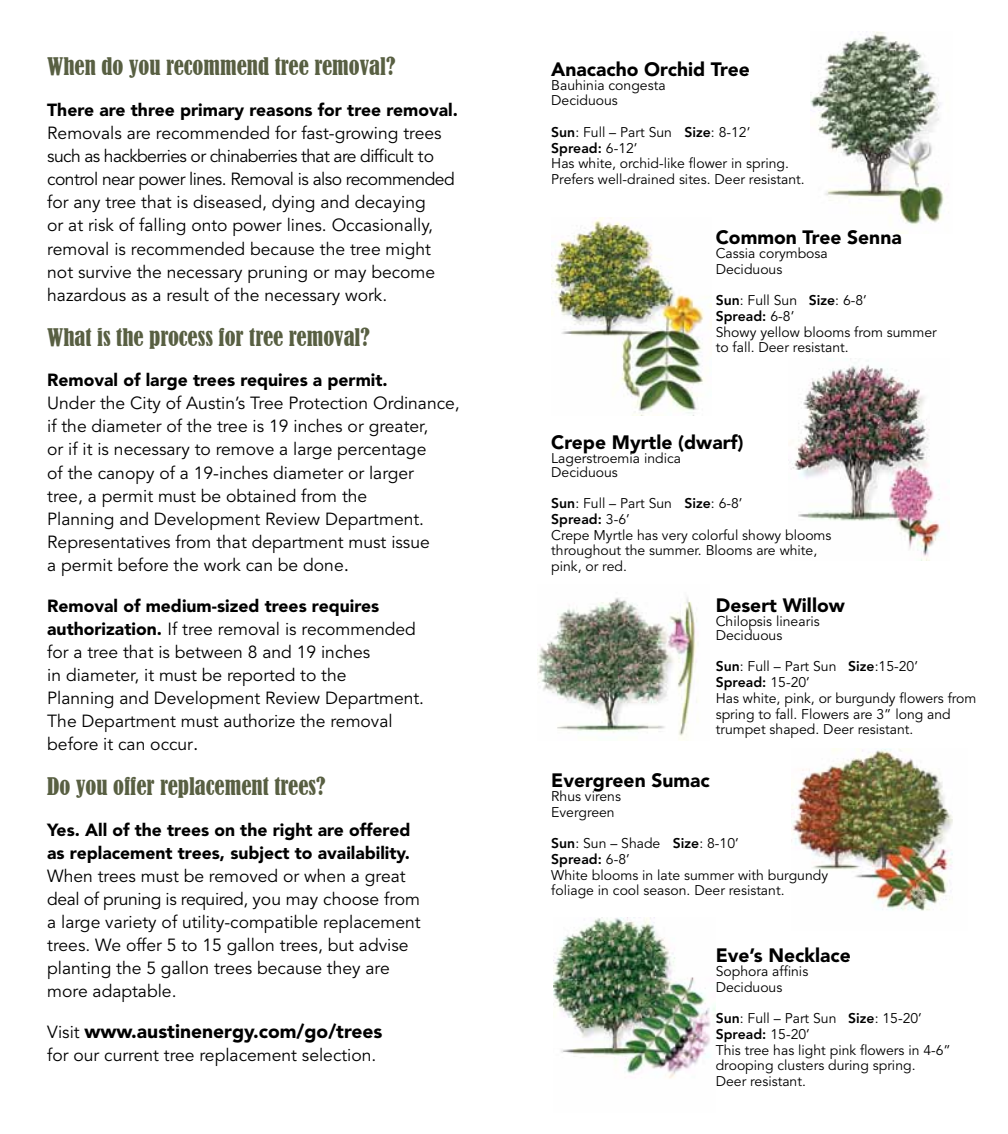
<style>
.page{position:relative;width:1008px;height:1134px;background:#fff}
.page>*{position:absolute;margin:0;border:0;box-sizing:border-box;transform-origin:0 0}
.t1{font:condensed 22.75px "Bernard";color:#585f42}
.t2{font:900 19.25px "Avenir";color:#000}
.t3{font:17.5px/23.1px "Avenir";color:#000}
.t4{font:900 17.5px/23.1px "Avenir";color:#000}
.t5{font:14px/15.8px "Avenir";color:#000}
.s1{font-size:19.25px}
.s2{font-weight:900}
.s3{font-weight:400;font-size:17.5px}
.s4{font-weight:800}
</style>
<div class="page">
<img style="left:810px;top:32px;width:134px;height:201px">
<img style="left:538px;top:597px;width:160px;height:143px">
<img style="left:551px;top:217px;width:161px;height:199px">
<img style="left:791px;top:749px;width:162px;height:162px">
<img style="left:554px;top:917px;width:161px;height:162px">
<img style="left:792px;top:364px;width:149px;height:196px">
<h1 class="t1" style="left:47px;top:53px;width:350px">When do you recommend tree removal?</h1>
<p class="t4" style="left:47px;top:98px;width:412px">There are three primary reasons for tree removal.</p>
<p class="t3" style="left:47px;top:122px;width:409px">Removals are recommended for fast-growing trees such as hackberries or chinaberries that are difficult to control near power lines. Removal is also recommended for any tree that is diseased, dying and decaying<br>or at risk of falling onto power lines. Occasionally, removal is recommended because the tree might not survive the necessary pruning or may become hazardous as a result of the necessary work.</p>
<h1 class="t1" style="left:47px;top:324px;width:324px">What is the process for tree removal?</h1>
<p class="t4" style="left:47px;top:368px;width:342px">Removal of large trees requires a permit.</p>
<p class="t3" style="left:47px;top:392px;width:414px">Under the City of Austin’s Tree Protection Ordinance, if the diameter of the tree is 19 inches or greater,<br>or if it is necessary to remove a large percentage<br>of the canopy of a 19-inches diameter or larger<br>tree, a permit must be obtained from the<br>Planning and Development Review Department.<br>Representatives from that department must issue<br>a permit before the work can be done<span class="s1">.</span></p>
<p class="t3" style="left:47px;top:594px;width:378px"><span class="s2">Removal of medium-sized trees requires authorization.</span> If tree removal is recommended for a tree that is between 8 and 19 inches<br>in diameter, it must be reported to the<br>Planning and Development Review Department.<br>The Department must authorize the removal before it can occur<span class="s1">.</span></p>
<h1 class="t1" style="left:47px;top:773px;width:280px">Do you offer replacement trees?</h1>
<p class="t4" style="left:47px;top:818px;width:365px">Yes. All of the trees on the right are offered as replacement trees, subject to availability.</p>
<p class="t3" style="left:47px;top:865px;width:375px">When trees must be removed or when a great deal of pruning is required, you may choose from a large variety of utility-compatible replacement trees. We offer 5 to 15 gallon trees, but advise planting the 5 gallon trees because they are more adaptable.</p>
<p class="t2" style="left:47px;top:1020px;width:337px"><span class="s3">Visit</span> www.austinenergy.com/go/trees</p>
<p class="t3" style="left:47px;top:1044px;width:331px">for our current tree replacement selection.</p>
<p class="t2" style="left:551px;top:57px;width:200px">Anacacho Orchid Tree</p>
<p class="t5" style="left:551px;top:77px;width:116px">Bauhinia congesta<br>Deciduous</p>
<p class="t5" style="left:551px;top:125px;width:255px"><span class="s4">Sun</span>: Full – Part Sun <span class="s4">Size</span>: 8-12’<br><span class="s4">Spread:</span> 6-12’<br>Has white, orchid-like flower in spring.<br>Prefers well-drained sites. Deer resistant.</p>
<p class="t2" style="left:716px;top:226px;width:188px">Common Tree Senna</p>
<p class="t5" style="left:716px;top:246px;width:114px">Cassia corymbosa<br>Deciduous</p>
<p class="t5" style="left:716px;top:293px;width:223px"><span class="s4">Sun</span>: Full Sun <span class="s4">Size</span>: 6-8’<br><span class="s4">Spread:</span> 6-8’<br>Showy yellow blooms from summer to fall. Deer resistant.</p>
<p class="t2" style="left:551px;top:430px;width:194px">Crepe Myrtle (dwarf)</p>
<p class="t5" style="left:551px;top:451px;width:131px;line-height:14px">Lagerstroemia indica<br>Deciduous</p>
<p class="t5" style="left:551px;top:496px;width:282px"><span class="s4">Sun</span>: Full – Part Sun <span class="s4">Size</span>: 6-8’<br><span class="s4">Spread:</span> 3-6’<br>Crepe Myrtle has very colorful showy blooms throughout the summer. Blooms are white, pink, or red.</p>
<p class="t2" style="left:716px;top:594px;width:131px">Desert Willow</p>
<p class="t5" style="left:716px;top:615px;width:105px;line-height:14px">Chilopsis linearis<br>Deciduous</p>
<p class="t5" style="left:716px;top:659px;width:262px"><span class="s4">Sun</span>: Full – Part Sun <span class="s4">Size</span>:15-20’<br><span class="s4">Spread:</span> 15-20’<br>Has white, pink, or burgundy flowers from spring to fall. Flowers are 3” long and trumpet shaped. Deer resistant.</p>
<p class="t2" style="left:551px;top:769px;width:160px">Evergreen Sumac</p>
<p class="t5" style="left:551px;top:789px;width:71px">Rhus virens<br>Evergreen</p>
<p class="t5" style="left:551px;top:836px;width:278px"><span class="s4">Sun</span>: Sun – Shade <span class="s4">Size</span>: 8-10’<br><span class="s4">Spread:</span> 6-8’<br>White blooms in late summer with burgundy foliage in cool season. Deer resistant.</p>
<p class="t2" style="left:716px;top:944px;width:137px">Eve’s Necklace</p>
<p class="t5" style="left:716px;top:964px;width:94px">Sophora affinis<br>Deciduous</p>
<p class="t5" style="left:716px;top:1011px;width:237px"><span class="s4">Sun</span>: Full – Part Sun <span class="s4">Size</span>: 15-20’<br><span class="s4">Spread:</span> 15-20’<br>This tree has light pink flowers in 4-6” drooping clusters during spring.<br>Deer resistant.</p>
</div>
